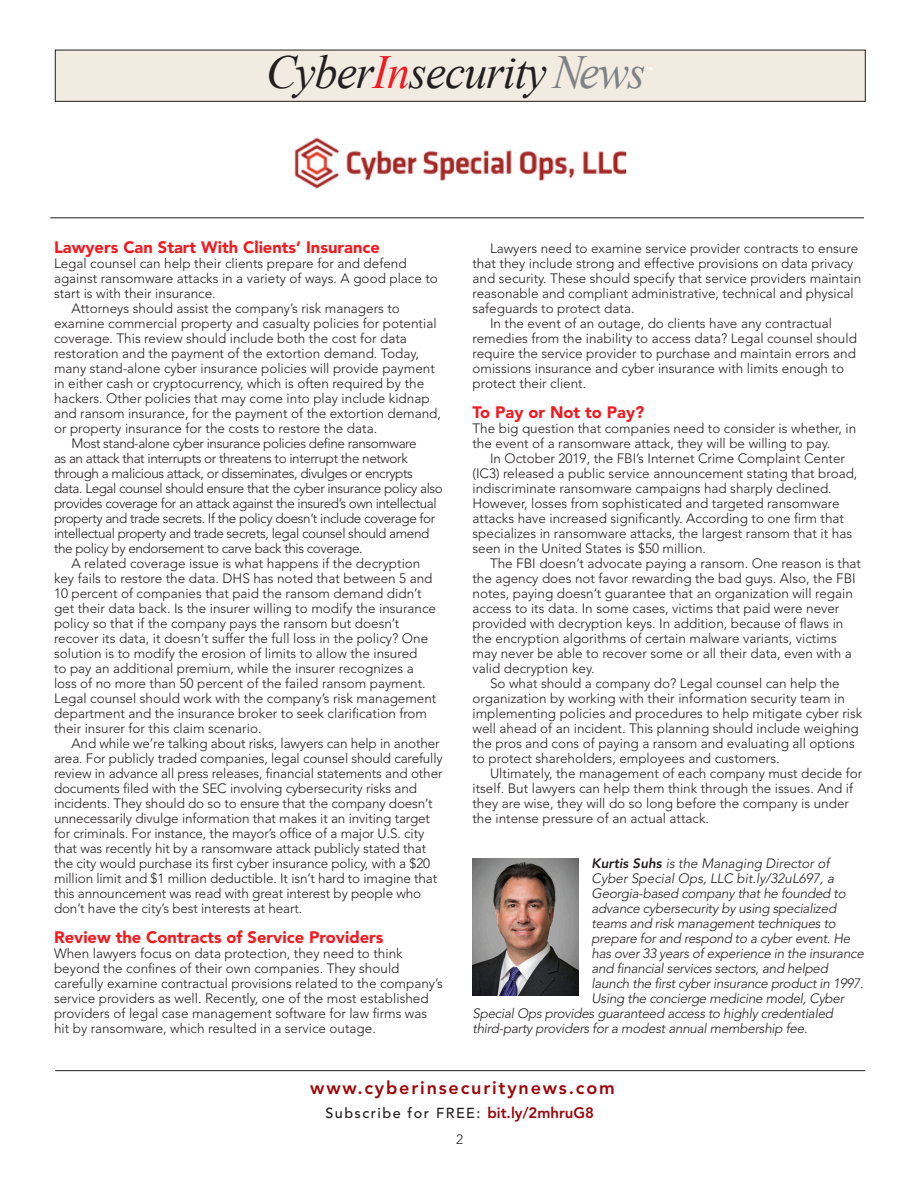
<style>
.page{position:relative;width:918px;height:1188px;background:#fff}
.page>*{position:absolute;margin:0;border:0;box-sizing:border-box;transform-origin:0 0}
.t1{font:italic 47.4px "Times New Roman";letter-spacing:-.02em;color:#231f20;scale:.96 1}
.t2{font:800 18px "Avenir";letter-spacing:.1em;color:#9a060b}
.Interview_Subhead_BF{font:900 16.5px "Avenir";color:#ee1d23}
.t3{font:500 14.4px "Avenir";letter-spacing:.1em;color:#231f20}
.Interview_Text{font:300 13.5px/15px "Avenir";color:#231f20}
.Interview_Text-2{font:300 13.5px/15px "Avenir";letter-spacing:-.03em;color:#231f20}
.Interview_Text-3{font:italic 300 13.5px "Avenir";letter-spacing:-.02em;color:#231f20}
.Interview_Text-4{font:italic 300 13.5px "Avenir";color:#231f20}
.Interview_Q_ital{font:300 13.5px "Avenir";color:#231f20}
.t4{font:700 4.2px "Arial";color:#fff}
.s1{color:#ee1d23}
.s2{color:#808285}
.s3{font-weight:800}
.s4{font-weight:800;font-size:15px;color:#9a060b}
</style>
<div class="page">
<hr style="left:55px;top:1070px;width:810px;height:1px;background:#231f20">
<div style="left:55px;top:50px;width:810px;height:51px;background:#f1ebe1"></div>
<div style="left:55px;top:50px;width:811px;height:52px;border:1px solid #231f20"></div>
<hr style="left:50px;top:217px;width:814px;height:1px;background:#231f20">
<img style="left:294px;top:137px;width:333px;height:52px">
<img style="left:472px;top:858px;width:106px;height:138px">
<p class="t1" style="left:266px;top:40px;width:397px">Cyber<span class="s1">In</span>security <span class="s2">News</span></p>
<p class="t4" style="left:647px;top:66px;width:7px">TM</p>
<p class="Interview_Subhead_BF" style="left:54px;top:237px;width:327px">Lawyers Can Start With Clients’ Insurance</p>
<p class="Interview_Text" style="left:54px;top:255px;width:385px">Legal counsel can help their clients prepare for and defend against ransomware attacks in a variety of ways. A good place to start is with their insurance.</p>
<p class="Interview_Text" style="left:54px;top:300px;width:389px;text-indent:18px">Attorneys should assist the company’s risk managers to examine commercial property and casualty policies for potential coverage. This review should include both the cost for data restoration and the payment of the extortion demand. Today, many stand-alone cyber insurance policies will provide payment in either cash or cryptocurrency, which is often required by the hackers. Other policies that may come into play include kidnap and ransom insurance, for the payment of the extortion demand, or property insurance for the costs to restore the data.</p>
<p class="Interview_Text-2" style="left:54px;top:435px;width:391px;text-indent:18px">Most stand-alone cyber insurance policies define ransomware<br>as an attack that interrupts or threatens to interrupt the network through a malicious attack, or disseminates, divulges or encrypts data. Legal counsel should ensure that the cyber insurance policy also provides coverage for an attack against the insured’s own intellectual property and trade secrets. If the policy doesn’t include coverage for intellectual property and trade secrets, legal counsel should amend the policy by endorsement to carve back this coverage.</p>
<p class="Interview_Text" style="left:54px;top:555px;width:384px;text-indent:18px">A related coverage issue is what happens if the decryption key fails to restore the data. DHS has noted that between 5 and 10 percent of companies that paid the ransom demand didn’t get their data back. Is the insurer willing to modify the insurance policy so that if the company pays the ransom but doesn’t recover its data, it doesn’t suffer the full loss in the policy? One solution is to modify the erosion of limits to allow the insured<br>to pay an additional premium, while the insurer recognizes a loss of no more than 50 percent of the failed ransom payment.<br>Legal counsel should work with the company’s risk management department and the insurance broker to seek clarification from their insurer for this claim scenario.</p>
<p class="Interview_Text" style="left:54px;top:735px;width:390px;text-indent:18px">And while we’re talking about risks, lawyers can help in another area. For publicly traded companies, legal counsel should carefully review in advance all press releases, financial statements and other documents filed with the SEC involving cybersecurity risks and incidents. They should do so to ensure that the company doesn’t unnecessarily divulge information that makes it an inviting target for criminals. For instance, the mayor’s office of a major U.S. city that was recently hit by a ransomware attack publicly stated that the city would purchase its first cyber insurance policy, with a $20 million limit and $1 million deductible. It isn’t hard to imagine that this announcement was read with great interest by people who don’t have the city’s best interests at heart.</p>
<p class="Interview_Subhead_BF" style="left:54px;top:927px;width:331px">Review the Contracts of Service Providers</p>
<p class="Interview_Text" style="left:54px;top:945px;width:390px">When lawyers focus on data protection, they need to think beyond the confines of their own companies. They should carefully examine contractual provisions related to the company’s service providers as well. Recently, one of the most established providers of legal case management software for law firms was hit by ransomware, which resulted in a service outage.</p>
<p class="Interview_Text" style="left:472px;top:241px;width:390px;text-indent:18px">Lawyers need to examine service provider contracts to ensure that they include strong and effective provisions on data privacy and security. These should specify that service providers maintain reasonable and compliant administrative, technical and physical safeguards to protect data.</p>
<p class="Interview_Text" style="left:472px;top:316px;width:386px;text-indent:18px">In the event of an outage, do clients have any contractual remedies from the inability to access data? Legal counsel should require the service provider to purchase and maintain errors and omissions insurance and cyber insurance with limits enough to protect their client.</p>
<p class="Interview_Subhead_BF" style="left:472px;top:403px;width:173px">To Pay or Not to Pay?</p>
<p class="Interview_Text" style="left:472px;top:421px;width:385px">The big question that companies need to consider is whether, in the event of a ransomware attack, they will be willing to pay.</p>
<p class="Interview_Text" style="left:472px;top:451px;width:386px;text-indent:18px">In October 2019, the FBI’s Internet Crime Complaint Center (IC3) released a public service announcement stating that broad, indiscriminate ransomware campaigns had sharply declined.<br>However, losses from sophisticated and targeted ransomware attacks have increased significantly. According to one firm that specializes in ransomware attacks, the largest ransom that it has seen in the United States is $50 million.</p>
<p class="Interview_Text" style="left:472px;top:556px;width:390px;text-indent:18px">The FBI doesn’t advocate paying a ransom. One reason is that the agency does not favor rewarding the bad guys. Also, the FBI notes, paying doesn’t guarantee that an organization will regain access to its data. In some cases, victims that paid were never provided with decryption keys. In addition, because of flaws in the encryption algorithms of certain malware variants, victims may never be able to recover some or all their data, even with a valid decryption key.</p>
<p class="Interview_Text" style="left:472px;top:676px;width:391px;text-indent:18px">So what should a company do? Legal counsel can help the organization by working with their information security team in implementing policies and procedures to help mitigate cyber risk well ahead of an incident. This planning should include weighing the pros and cons of paying a ransom and evaluating all options to protect shareholders, employees and customers.</p>
<p class="Interview_Text" style="left:472px;top:766px;width:391px;text-indent:18px">Ultimately, the management of each company must decide for itself. But lawyers can help them think through the issues. And if they are wise, they will do so long before the company is under the intense pressure of an actual attack.</p>
<p class="Interview_Text-4" style="left:592px;top:856px;width:240px"><span class="s3">Kurtis Suhs</span> is the Managing Director of</p>
<p class="Interview_Text-4" style="left:592px;top:871px;width:244px">Cyber Special Ops, LLC bit.ly/32uL697, a</p>
<p class="Interview_Text-3" style="left:592px;top:886px;width:256px">Georgia-based company that he founded to</p>
<p class="Interview_Text-3" style="left:592px;top:901px;width:246px">advance cybersecurity by using specialized</p>
<p class="Interview_Text-3" style="left:592px;top:916px;width:246px">teams and risk management techniques to</p>
<p class="Interview_Text-3" style="left:592px;top:931px;width:260px">prepare for and respond to a cyber event. He</p>
<p class="Interview_Text-3" style="left:592px;top:946px;width:274px">has over 33 years of experience in the insurance</p>
<p class="Interview_Text-3" style="left:592px;top:961px;width:238px">and financial services sectors, and helped</p>
<p class="Interview_Text-3" style="left:592px;top:976px;width:274px">launch the first cyber insurance product in 1997.</p>
<p class="Interview_Text-3" style="left:592px;top:991px;width:254px">Using the concierge medicine model, Cyber</p>
<p class="Interview_Text-3" style="left:472px;top:1006px;width:362px">Special Ops provides guaranteed access to highly credentialed</p>
<p class="Interview_Text-3" style="left:472px;top:1021px;width:337px">third-party providers for a modest annual membership fee.</p>
<p class="t2" style="left:310px;top:1077px;width:306px">www.cyberinsecuritynews.com</p>
<p class="t3" style="left:325px;top:1104px;width:270px">Subscribe for FREE: <span class="s4">bit.ly/2mhruG8</span></p>
<p class="Interview_Q_ital" style="left:456px;top:1132px;width:9px">2</p>
</div>
